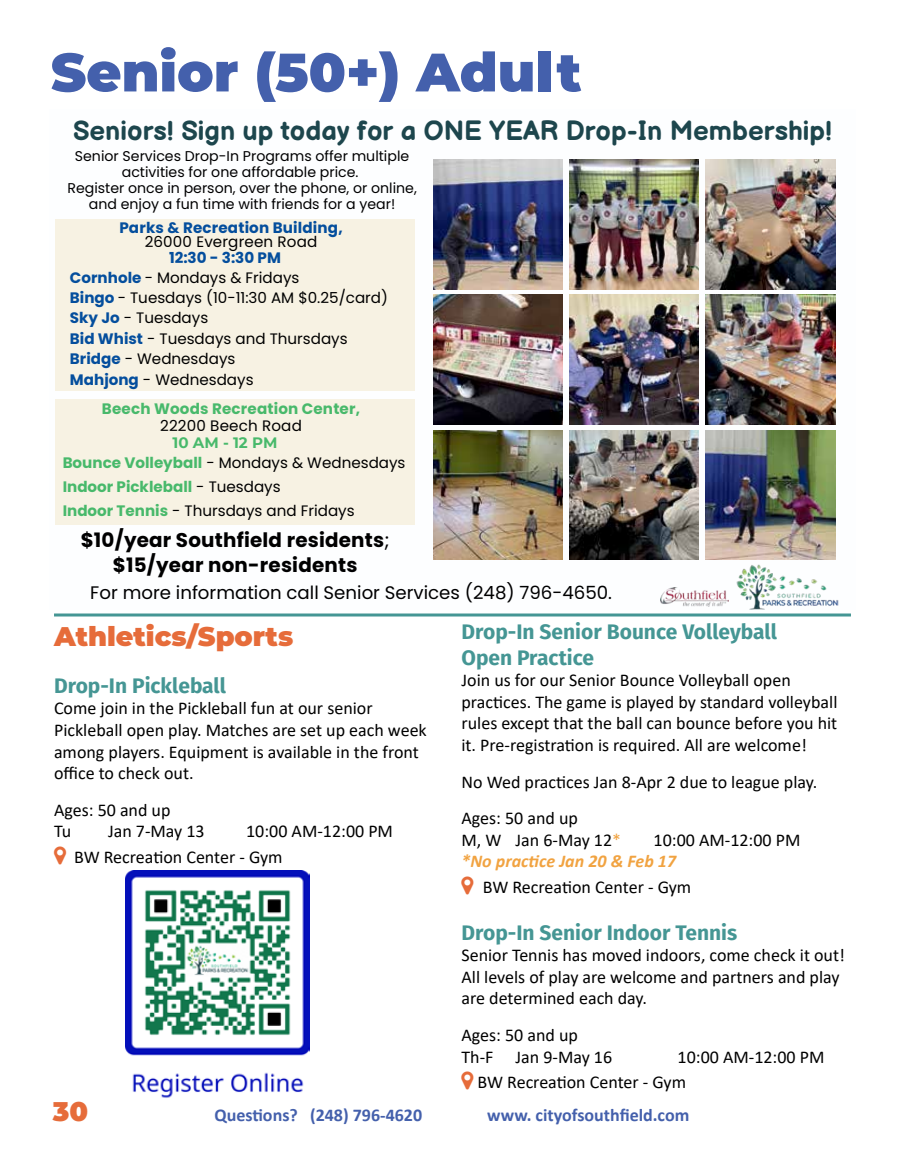
<style>
.page{position:relative;width:905px;height:1175px;background:#fff}
.page>*{position:absolute;margin:0;border:0;box-sizing:border-box;transform-origin:0 0}
.t1{font:900 54px "Montserrat";color:#4460ac}
.t2{font:700 27.3px "Balsamiq Sans";color:#1d464d}
.t3{font:900 27px "Montserrat";color:#e66c3a}
.t4{font:700 21px/25.2px "Fira Sans";color:#459694}
.t5{font:700 19.8px/24.9px "Poppins";letter-spacing:.01em;color:#000;text-align:center}
.t6{font:18.15px "Poppins";color:#000}
.t7{font:18px/21.6px "Calibri";color:#000}
.t8{font:700 18px "Calibri";color:#4460ac}
.t9{font:italic 700 18px "Calibri";color:#f1a341}
.t10{font:15.15px/20.4px "Poppins";color:#000}
.t11{font:700 15.15px "Poppins";letter-spacing:.01em;color:#044e9d}
.t12{font:700 15.15px "Poppins";letter-spacing:.01em;color:#48b96b}
.t13{font:700 15px "Montserrat";color:#48b96b}
.t14{font:14.1px/15.9px "Poppins";color:#000;text-align:center}
.s1{font-weight:700;color:#044e9d}
.s2{font-weight:700;color:#48b96b}
.s3{font-weight:400}
.s4{color:#f1a341}
</style>
<div class="page">
<img style="left:569px;top:160px;width:129px;height:129px">
<img style="left:433px;top:160px;width:129px;height:129px">
<img style="left:705px;top:431px;width:130px;height:128px">
<img style="left:705px;top:295px;width:130px;height:129px">
<img style="left:705px;top:160px;width:130px;height:129px">
<img style="left:433px;top:295px;width:129px;height:129px">
<img style="left:569px;top:295px;width:129px;height:129px">
<img style="left:433px;top:431px;width:129px;height:128px">
<img style="left:569px;top:431px;width:129px;height:128px">
<img style="left:736px;top:564px;width:102px;height:45px">
<img style="left:660px;top:587px;width:68px;height:19px">
<div style="left:55px;top:400px;width:360px;height:125px;background:#f7f2e3"></div>
<div style="left:55px;top:219px;width:360px;height:172px;background:#f7f2e3"></div>
<hr style="left:54px;top:613px;width:796px;height:3px;background:#459694">
<img style="left:125px;top:870px;width:184px;height:228px">
<h1 class="t1" style="left:51px;top:32px;width:532px">Senior (50+) Adult</h1>
<h2 class="t2" style="left:73px;top:107px;width:760px">Seniors! Sign up today for a ONE YEAR Drop-In Membership!</h2>
<p class="t14" style="left:67px;top:148px;width:351px">Senior Services Drop-In Programs offer multiple activities for one affordable price.<br>Register once in person, over the phone, or online, and enjoy a fun time with friends for a year!</p>
<p class="t11" style="left:119px;top:219px;width:225px">Parks &amp; Recreation Building,</p>
<p class="t10" style="left:145px;top:231px;width:174px">26000 Evergreen Road</p>
<p class="t11" style="left:169px;top:249px;width:113px">12:30 - 3:30 PM</p>
<p class="t10" style="left:70px;top:267px;width:319px"><span class="s1">Cornhole</span> - Mondays &amp; Fridays<br><span class="s1">Bingo</span> - Tuesdays (10-11:30 AM $0.25/card)<br><span class="s1">Sky Jo</span> - Tuesdays<br><span class="s1">Bid Whist</span> - Tuesdays and Thursdays<br><span class="s1">Bridge</span> - Wednesdays<br><span class="s1">Mahjong</span> - Wednesdays</p>
<p class="t12" style="left:102px;top:399px;width:259px">Beech Woods Recreation Center,</p>
<p class="t10" style="left:160px;top:415px;width:143px">22200 Beech Road</p>
<p class="t13" style="left:172px;top:431px;width:107px">10 AM - 12 PM</p>
<p class="t10" style="left:63px;top:451px;width:344px;line-height:23.9px"><span class="s2">Bounce Volleyball</span> - Mondays &amp; Wednesdays<br><span class="s2">Indoor Pickleball</span> - Tuesdays<br><span class="s2">Indoor Tennis</span> - Thursdays and Fridays</p>
<p class="t5" style="left:81px;top:527px;width:310px">$10/year Southfield residents<span class="s3">; </span>$15/year non-residents</p>
<p class="t6" style="left:90px;top:582px;width:523px">For more information call Senior Services (248) 796-4650.</p>
<h3 class="t3" style="left:54px;top:616px;width:241px">Athletics/Sports</h3>
<p class="t4" style="left:54px;top:671px;width:174px">Drop-In Pickleball</p>
<p class="t7" style="left:54px;top:697px;width:374px">Come join in the Pickleball fun at our senior Pickleball open play. Matches are set up each week among players. Equipment is available in the front office to check out.</p>
<p class="t7" style="left:54px;top:798px;width:118px">Ages: 50 and up<br>Tu</p>
<p class="t7" style="left:74px;top:818px;width:320px;line-height:25.2px;text-indent:172px">10:00 AM-12:00 PM<br>BW Recreation Center - Gym</p>
<p class="t7" style="left:108px;top:820px;width:98px">Jan 7-May 13</p>
<p class="t4" style="left:461px;top:618px;width:317px">Drop-In Senior Bounce Volleyball<br>Open Practice</p>
<p class="t7" style="left:461px;top:669px;width:377px">Join us for our Senior Bounce Volleyball open practices. The game is played by standard volleyball rules except that the ball can bounce before you hit it. Pre-registration is required. All are welcome!</p>
<p class="t7" style="left:461px;top:763px;width:357px;line-height:36.6px">No Wed practices Jan 8-Apr 2 due to league play.<br>Ages: 50 and up</p>
<p class="t7" style="left:461px;top:828px;width:161px">M, W Jan 6-May 12<span class="s4">*</span></p>
<p class="t7" style="left:653px;top:828px;width:148px">10:00 AM-12:00 PM</p>
<p class="t9" style="left:461px;top:848px;width:216px">*No practice Jan 20 &amp; Feb 17</p>
<p class="t7" style="left:483px;top:875px;width:210px">BW Recreation Center - Gym</p>
<p class="t4" style="left:461px;top:918px;width:277px">Drop-In Senior Indoor Tennis</p>
<p class="t7" style="left:461px;top:944px;width:385px">Senior Tennis has moved indoors, come check it out!<br>All levels of play are welcome and partners and play are determined each day.</p>
<p class="t7" style="left:461px;top:1023px;width:152px">Ages: 50 and up<br>Th-F Jan 9-May 16</p>
<p class="t7" style="left:477px;top:1043px;width:348px;line-height:25.2px;text-indent:200px">10:00 AM-12:00 PM<br>BW Recreation Center - Gym</p>
<h3 class="t3" style="left:53px;top:1091px;width:37px">30</h3>
<p class="t8" style="left:214px;top:1102px;width:209px">Questions? (248) 796-4620</p>
<p class="t8" style="left:487px;top:1102px;width:203px">www. cityofsouthfield.com</p>
</div>
